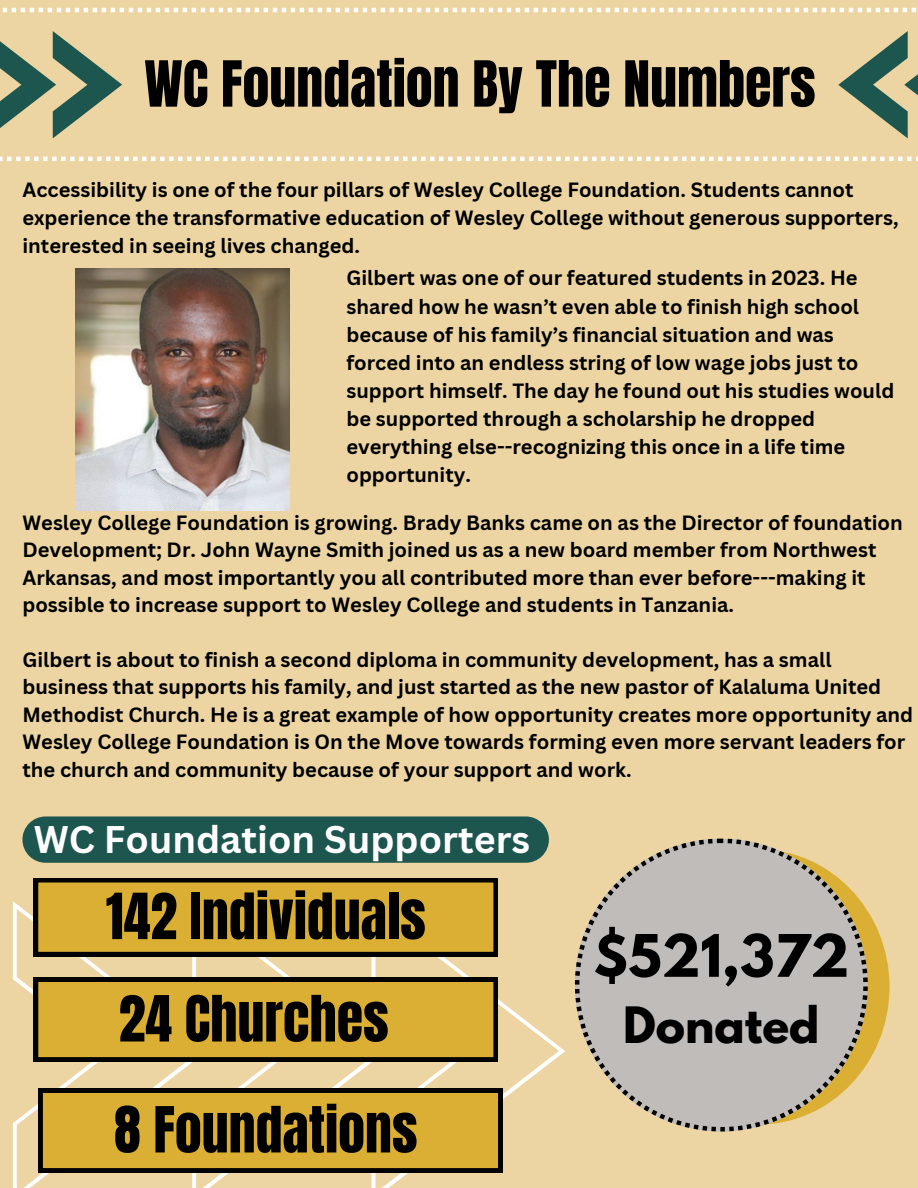
<style>
.page{position:relative;width:918px;height:1188px;background:#ecd5a2}
.page>*{position:absolute;margin:0;border:0;box-sizing:border-box;transform-origin:0 0}
.t1{font:54px "Anton";color:#000}
.t2{font:700 51.9px "League Spartan";color:#000}
.t3{font:700 44.4px "League Spartan";color:#000}
.t4{font:700 37.5px "Canva Sans";color:#fff}
.t5{font:700 20.1px/28.2px "Canva Sans";color:#000}
</style>
<div class="page">
<div style="left:627px;top:849px;width:263px;height:276px;background:#dbaf33;border-radius:50%"></div>
<svg style="left:0;top:31px;width:122px;height:107px"></svg>
<svg style="left:838px;top:32px;width:80px;height:106px"></svg>
<svg style="left:2px;top:8px;width:915px;height:4px"></svg>
<svg style="left:0;top:157px;width:918px;height:4px"></svg>
<img style="left:76px;top:268px;width:213px;height:242px">
<svg style="left:575px;top:839px;width:292px;height:292px;fill:#bfbcb9"></svg>
<svg style="left:13px;top:901px;width:552px;height:287px"></svg>
<svg style="left:34px;top:878px;width:464px;height:78px;background:#be982c"></svg>
<svg style="left:34px;top:978px;width:464px;height:84px;background:#c0992c"></svg>
<svg style="left:38px;top:1088px;width:465px;height:85px;background:#bd972c"></svg>
<div style="left:22px;top:816px;width:527px;height:47px;background:#1d564f"></div>
<p class="t1" style="left:144px;top:45px;width:673px">WC Foundation By The Numbers</p>
<p class="t5" style="left:22px;top:175px;width:878px">Accessibility is one of the four pillars of Wesley College Foundation. Students cannot experience the transformative education of Wesley College without generous supporters, interested in seeing lives changed.</p>
<p class="t5" style="left:346px;top:264px;width:549px">Gilbert was one of our featured students in 2023. He shared how he wasn’t even able to finish high school because of his family’s financial situation and was forced into an endless string of low wage jobs just to support himself. The day he found out his studies would be supported through a scholarship he dropped everything else--recognizing this once in a life time opportunity.</p>
<h2 class="t5" style="left:22px;top:508px;width:882px;line-height:27.5px">Wesley College Foundation is growing. Brady Banks came on as the Director of foundation Development; Dr. John Wayne Smith joined us as a new board member from Northwest Arkansas, and most importantly you all contributed more than ever before---making it possible to increase support to Wesley College and students in Tanzania.</h2>
<p class="t5" style="left:22px;top:646px;width:892px;line-height:27.5px">Gilbert is about to finish a second diploma in community development, has a small business that supports his family, and just started as the new pastor of Kalaluma United Methodist Church. He is a great example of how opportunity creates more opportunity and Wesley College Foundation is On the Move towards forming even more servant leaders for the church and community because of your support and work.</p>
<h2 class="t4" style="left:34px;top:813px;width:498px">WC Foundation Supporters</h2>
<p class="t1" style="left:106px;top:878px;width:321px">142 Individuals</p>
<p class="t1" style="left:119px;top:980px;width:272px">24 Churches</p>
<p class="t1" style="left:114px;top:1091px;width:305px">8 Foundations</p>
<p class="t2" style="left:593px;top:930px;width:257px">$521,372</p>
<p class="t3" style="left:623px;top:1003px;width:198px">Donated</p>
</div>
